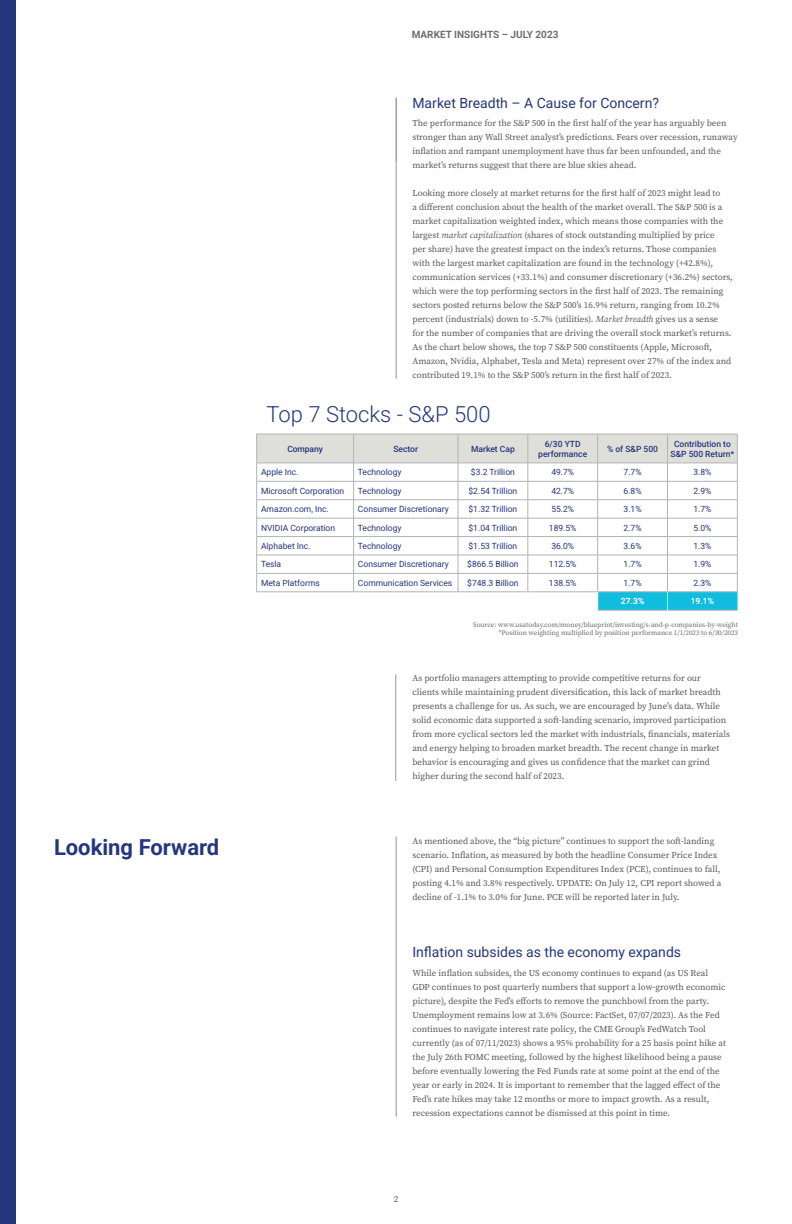
<style>
.page{position:relative;width:792px;height:1224px;background:#fff}
.page>*{position:absolute;margin:0;border:0;box-sizing:border-box;transform-origin:0 0}
.Subhead{font:22px "Roboto";color:#25377c}
.Subhead-2{font:700 22px "Roboto";color:#25377c}
.blue_subheads{font:14px "Roboto";color:#25377c}
.t1{font:700 10px "Roboto";color:#6c6d70}
.body_text{font:9px/14px "Source Serif Pro";color:#57585a}
.t2{font:8.5px "Roboto";color:#25377c}
.t3{font:500 8.5px/10px "Roboto";color:#25377c;text-align:center}
.t4{font:700 8.5px "Roboto";color:#fff}
.t5{font:7px "Source Serif Pro";color:#6c6d70}
.s1{font-style:italic}
</style>
<div class="page">
<hr style="left:396px;top:98px;width:1px;height:281px;background:#939598">
<div style="left:0;top:0;width:15px;height:1224px;background:#25377c"></div>
<hr style="left:396px;top:837px;width:1px;height:280px;background:#939598">
<hr style="left:598px;top:610px;width:70px;height:1px;background:#b2b3b7">
<hr style="left:668px;top:610px;width:69px;height:1px;background:#b2b3b7">
<svg style="left:257px;top:434px;width:481px;height:176px"></svg>
<hr style="left:396px;top:674px;width:1px;height:107px;background:#939598">
<p class="Subhead-2" style="left:54px;top:832px;width:167px">Looking Forward</p>
<p class="t1" style="left:412px;top:28px;width:148px">MARKET INSIGHTS – JULY 2023</p>
<p class="blue_subheads" style="left:412px;top:93px;width:248px">Market Breadth – A Cause for Concern?</p>
<p class="body_text" style="left:412px;top:116px;width:327px">The performance for the S&amp;P 500 in the first half of the year has arguably been stronger than any Wall Street analyst’s predictions. Fears over recession, runaway inflation and rampant unemployment have thus far been unfounded, and the market’s returns suggest that there are blue skies ahead.</p>
<p class="body_text" style="left:412px;top:186px;width:322px">Looking more closely at market returns for the first half of 2023 might lead to<br>a different conclusion about the health of the market overall. The S&amp;P 500 is a market capitalization weighted index, which means those companies with the largest <span class="s1">market capitalization</span> (shares of stock outstanding multiplied by price<br>per share) have the greatest impact on the index’s returns. Those companies with the largest market capitalization are found in the technology (+42.8%), communication services (+33.1%) and consumer discretionary (+36.2%) sectors, which were the top performing sectors in the first half of 2023. The remaining sectors posted returns below the S&amp;P 500’s 16.9% return, ranging from 10.2% percent (industrials) down to -5.7% (utilities). <span class="s1">Market breadth</span> gives us a sense<br>for the number of companies that are driving the overall stock market’s returns.<br>As the chart below shows, the top 7 S&amp;P 500 constituents (Apple, Microsoft, Amazon, Nvidia, Alphabet, Tesla and Meta) represent over 27% of the index and contributed 19.1% to the S&amp;P 500’s return in the first half of 2023.</p>
<p class="Subhead" style="left:266px;top:398px;width:226px">Top 7 Stocks - S&amp;P 500</p>
<p class="t3" style="left:287px;top:443px;width:37px">Company</p>
<p class="t3" style="left:393px;top:443px;width:26px">Sector</p>
<p class="t3" style="left:471px;top:443px;width:45px">Market Cap</p>
<p class="t3" style="left:538px;top:438px;width:50px">6/30 YTD performance</p>
<p class="t3" style="left:607px;top:443px;width:52px">% of S&amp;P 500</p>
<p class="t3" style="left:671px;top:438px;width:65px">Contribution to<br>S&amp;P 500 Return*</p>
<p class="t2" style="left:261px;top:466px;width:39px">Apple Inc.</p>
<p class="t2" style="left:358px;top:466px;width:45px">Technology</p>
<p class="t2" style="left:471px;top:466px;width:45px">$3.2 Trillion</p>
<p class="t2" style="left:551px;top:466px;width:24px">49.7%</p>
<p class="t2" style="left:624px;top:466px;width:20px">7.7%</p>
<p class="t2" style="left:693px;top:466px;width:20px">3.8%</p>
<p class="t2" style="left:261px;top:485px;width:85px">Microsoft Corporation</p>
<p class="t2" style="left:358px;top:485px;width:45px">Technology</p>
<p class="t2" style="left:469px;top:485px;width:50px">$2.54 Trillion</p>
<p class="t2" style="left:551px;top:485px;width:24px">42.7%</p>
<p class="t2" style="left:624px;top:485px;width:20px">6.8%</p>
<p class="t2" style="left:693px;top:485px;width:20px">2.9%</p>
<p class="t2" style="left:261px;top:503px;width:69px">Amazon.com, Inc.</p>
<p class="t2" style="left:358px;top:503px;width:92px">Consumer Discretionary</p>
<p class="t2" style="left:469px;top:503px;width:50px">$1.32 Trillion</p>
<p class="t2" style="left:551px;top:503px;width:24px">55.2%</p>
<p class="t2" style="left:624px;top:503px;width:20px">3.1%</p>
<p class="t2" style="left:693px;top:503px;width:20px">1.7%</p>
<p class="t2" style="left:261px;top:522px;width:76px">NVIDIA Corporation</p>
<p class="t2" style="left:358px;top:522px;width:45px">Technology</p>
<p class="t2" style="left:469px;top:522px;width:50px">$1.04 Trillion</p>
<p class="t2" style="left:549px;top:522px;width:29px">189.5%</p>
<p class="t2" style="left:624px;top:522px;width:20px">2.7%</p>
<p class="t2" style="left:693px;top:522px;width:20px">5.0%</p>
<p class="t2" style="left:261px;top:540px;width:51px">Alphabet Inc.</p>
<p class="t2" style="left:358px;top:540px;width:45px">Technology</p>
<p class="t2" style="left:469px;top:540px;width:50px">$1.53 Trillion</p>
<p class="t2" style="left:551px;top:540px;width:24px">36.0%</p>
<p class="t2" style="left:624px;top:540px;width:20px">3.6%</p>
<p class="t2" style="left:693px;top:540px;width:20px">1.3%</p>
<p class="t2" style="left:261px;top:558px;width:22px">Tesla</p>
<p class="t2" style="left:358px;top:558px;width:92px">Consumer Discretionary</p>
<p class="t2" style="left:467px;top:558px;width:53px">$866.5 Billion</p>
<p class="t2" style="left:549px;top:558px;width:29px">112.5%</p>
<p class="t2" style="left:624px;top:558px;width:20px">1.7%</p>
<p class="t2" style="left:693px;top:558px;width:20px">1.9%</p>
<p class="t2" style="left:261px;top:577px;width:60px">Meta Platforms</p>
<p class="t2" style="left:358px;top:577px;width:96px">Communication Services</p>
<p class="t2" style="left:467px;top:577px;width:53px">$748.3 Billion</p>
<p class="t2" style="left:549px;top:577px;width:29px">138.5%</p>
<p class="t2" style="left:624px;top:577px;width:20px">1.7%</p>
<p class="t2" style="left:693px;top:577px;width:20px">2.3%</p>
<p class="t4" style="left:621px;top:595px;width:25px">27.3%</p>
<p class="t4" style="left:691px;top:595px;width:25px">19.1%</p>
<p class="t5" style="left:473px;top:620px;width:266px">Source: www.usatoday.com/money/blueprint/investing/s-and-p-companies-by-weight</p>
<p class="t5" style="left:498px;top:628px;width:241px">*Position weighting multiplied by position performance 1/1/2023 to 6/30/2023</p>
<p class="body_text" style="left:412px;top:671px;width:319px">As portfolio managers attempting to provide competitive returns for our<br>clients while maintaining prudent diversification, this lack of market breadth presents a challenge for us. As such, we are encouraged by June’s data. While solid economic data supported a soft-landing scenario, improved participation from more cyclical sectors led the market with industrials, financials, materials and energy helping to broaden market breadth. The recent change in market behavior is encouraging and gives us confidence that the market can grind higher during the second half of 2023.</p>
<p class="body_text" style="left:412px;top:834px;width:310px">As mentioned above, the “big picture” continues to support the soft-landing scenario. Inflation, as measured by both the headline Consumer Price Index (CPI) and Personal Consumption Expenditures Index (PCE), continues to fall, posting 4.1% and 3.8% respectively. UPDATE: On July 12, CPI report showed a decline of -1.1% to 3.0% for June. PCE will be reported later in July.</p>
<p class="blue_subheads" style="left:412px;top:943px;width:270px">Inflation subsides as the economy expands</p>
<p class="body_text" style="left:412px;top:966px;width:315px">While inflation subsides, the US economy continues to expand (as US Real GDP continues to post quarterly numbers that support a low-growth economic picture), despite the Fed’s efforts to remove the punchbowl from the party.<br>Unemployment remains low at 3.6% (Source: FactSet, 07/07/2023). As the Fed continues to navigate interest rate policy, the CME Group’s FedWatch Tool currently (as of 07/11/2023) shows a 95% probability for a 25 basis point hike at the July 26th FOMC meeting, followed by the highest likelihood being a pause before eventually lowering the Fed Funds rate at some point at the end of the year or early in 2024. It is important to remember that the lagged effect of the Fed’s rate hikes may take 12 months or more to impact growth. As a result, recession expectations cannot be dismissed at this point in time.</p>
<p class="body_text" style="left:394px;top:1192px;width:6px">2</p>
</div>
